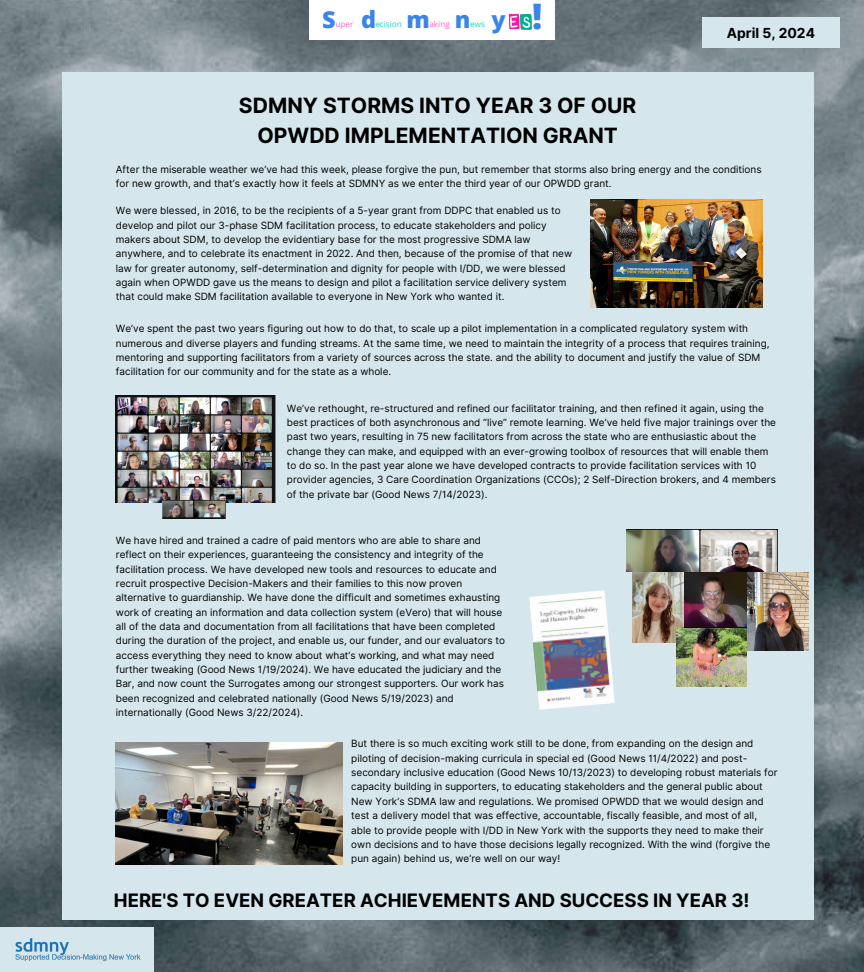
<style>
.page{position:relative;width:864px;height:972px;background:#fff}
.page>*{position:absolute;margin:0;border:0;box-sizing:border-box;transform-origin:0 0}
.t1{font:800 23.4px "Open Sans";color:#3a85e8}
.t2{font:700 21.05px/29.4px "Inter";color:#000;text-align:center}
.t3{font:700 18.55px "Inter";color:#000}
.t4{font:700 13.85px "Inter";color:#000}
.t5{font:9.97px/14.3px "Inter";color:#000}
.t6{font:8.2px "Open Sans";color:#1bd8bc}
.t7{font:8.2px "Open Sans";color:#ff66c4}
.s1{font-size:35.17px}
.s2{font-family:"Arial"}
</style>
<div class="page">
<img style="left:0;top:0;width:864px;height:972px">
<div style="left:702px;top:17px;width:138px;height:31px;background:#d5e7ed"></div>
<div style="left:0;top:928px;width:154px;height:44px;background:#d5e7ed"></div>
<img style="left:16px;top:938px;width:125px;height:24px">
<div style="left:62px;top:73px;width:752px;height:847px;background:#d5e7ed"></div>
<div style="left:309px;top:0;width:246px;height:40px;background:#fff"></div>
<img style="left:510px;top:14px;width:22px;height:15px">
<svg style="left:508px;top:14px;width:2px;height:16px"></svg>
<img style="left:590px;top:200px;width:172px;height:108px">
<img style="left:116px;top:396px;width:160px;height:106px">
<img style="left:162px;top:500px;width:64px;height:19px">
<img style="left:747px;top:572px;width:62px;height:78px">
<img style="left:632px;top:572px;width:53px;height:70px">
<img style="left:627px;top:529px;width:151px;height:43px">
<img style="left:676px;top:627px;width:70px;height:60px">
<img style="left:685px;top:572px;width:62px;height:55px">
<img style="left:529px;top:590px;width:86px;height:120px">
<img style="left:116px;top:742px;width:226px;height:122px">
<p class="t1" style="left:322px;top:3px;width:15px">S</p>
<p class="t7" style="left:336px;top:19px;width:19px">uper</p>
<p class="t1" style="left:491px;top:3px;width:53px">y <span class="s1">!</span></p>
<p class="t1" style="left:361px;top:3px;width:17px">d</p>
<p class="t6" style="left:375px;top:19px;width:28px">ecision</p>
<p class="t1" style="left:406px;top:3px;width:25px">m</p>
<h3 class="t7" style="left:429px;top:19px;width:22px">aking</h3>
<p class="t1" style="left:455px;top:3px;width:17px">n</p>
<h1 class="t6" style="left:470px;top:19px;width:16px">ews</h1>
<p class="t2" style="left:239px;top:91px;width:399px">SDMNY STORMS INTO YEAR 3 OF OUR<br>OPWDD IMPLEMENTATION GRANT</p>
<p class="t4" style="left:727px;top:25px;width:90px">April 5, 2024</p>
<p class="t5" style="left:116px;top:162px;width:647px">After the miserable weather we’ve had this week, please forgive the pun, but remember that storms also bring energy and the conditions for new growth, and that’s exactly how it feels at SDMNY as we enter the third year of our OPWDD grant.</p>
<p class="t5" style="left:116px;top:204px;width:458px">We were blessed, in 2016, to be the recipients of a 5-year grant from DDPC that enabled us to develop and pilot our 3-phase SDM facilitation process, to educate stakeholders and policy makers about SDM, to develop the evidentiary base for the most progressive SDMA law anywhere, and to celebrate its enactment in 2022. And then, because of the promise of that new law for greater autonomy, self-determination and dignity for people with I/DD, we were blessed again when OPWDD gave us the means to design and pilot a facilitation service delivery system that could make SDM facilitation available to everyone in New York who wanted it.</p>
<p class="t5" style="left:116px;top:322px;width:655px">We’ve spent the past two years figuring out how to do that, to scale up a pilot implementation in a complicated regulatory system with numerous and diverse players and funding streams. At the same time, we need to maintain the integrity of a process that requires training, mentoring and supporting facilitators from a variety of sources across the state. and the ability to document and justify the value of SDM facilitation for our community and for the state as a whole.</p>
<p class="t5" style="left:287px;top:401px;width:491px">We’ve rethought, re-structured and refined our facilitator training, and then refined it again, using the best practices of both asynchronous and “live” remote learning. We’ve held five major trainings over the past two years, resulting in 75 new facilitators from across the state who are enthusiastic about the change they can make, and equipped with an ever-growing toolbox of resources that will enable them to do so. In the past year alone we have developed contracts to provide facilitation services with 10 provider agencies, 3 Care Coordination Organizations (CCOs); 2 Self-Direction brokers, and 4 members of the private bar (Good News 7/14/2023).</p>
<p class="t5" style="left:116px;top:533px;width:391px">We have hired and trained a cadre of paid mentors who are able to share and reflect on their experiences, guaranteeing the consistency and integrity of the facilitation process. We have developed new tools and resources to educate and recruit prospective Decision-Makers and their families to this now proven alternative to guardianship. We have done the difficult and sometimes exhausting work of creating an information and data collection system (eVero) that will house all of the data and documentation from all <span class="s2">f</span>acilitations that have been completed during the duration of the project, and enable us, our funder, and our evaluators to access everything they need to know about what’s working, and what may need further tweaking (Good News 1/19/2024). We have educated the judiciary and the Bar, and now count the Surrogates among our strongest supporters. Our work has been recognized and celebrated nationally (Good News 5/19/2023) and internationally (Good News 3/22/2024).</p>
<h4 class="t5" style="left:351px;top:737px;width:428px">But there is so much exciting work still to be done, from expanding on the design and piloting of decision-making curricula in special ed (Good News 11/4/2022) and post&shy;secondary inclusive education (Good News 10/13/2023) to developing robust materials for capacity building in supporters, to educating stakeholders and the general public about New York’s SDMA law and regulations. We promised OPWDD that we would design and test a delivery model that was effective, accountable, fiscally feasible, and most of all, able to provide people with I/DD in New York with the supports they need to make their own decisions and to have those decisions legally recognized. With the wind (forgive the pun again) behind us, we’re well on our way!</h4>
<h2 class="t3" style="left:114px;top:889px;width:637px">HERE'S TO EVEN GREATER ACHIEVEMENTS AND SUCCESS IN YEAR 3!</h2>
</div>
